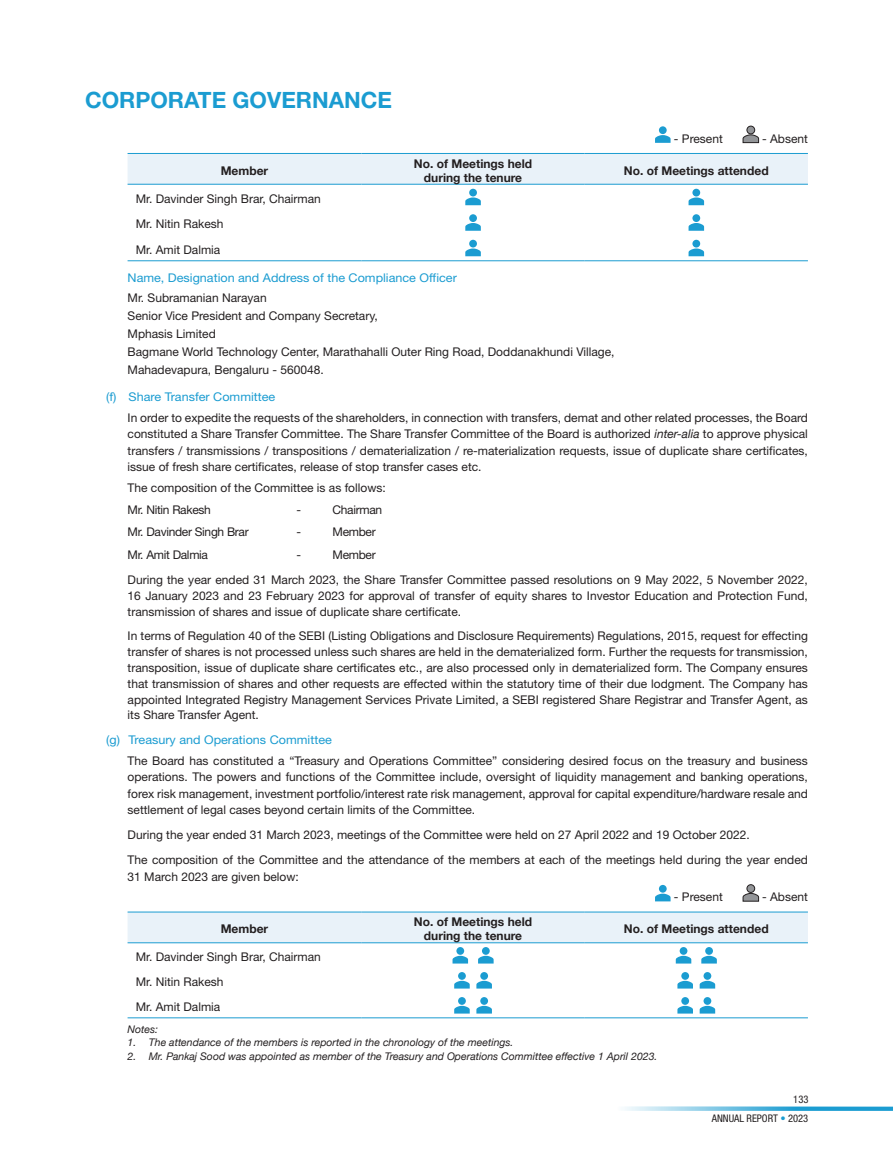
<style>
.page{position:relative;width:893px;height:1161px;background:#fff}
.page>*{position:absolute;margin:0;border:0;box-sizing:border-box;transform-origin:0 0}
.t1{font:700 22.5px "Helvetica Neue LT Std";color:#1b9cd1}
.t2{font:12px/16.5px "Helvetica Neue";color:#231f20}
.t3{font:700 12px/14.4px "Helvetica Neue";color:#231f20;text-align:center}
.t4{font:12px "Helvetica Neue";color:#1b9cd1;scale:1.05 1}
.t5{font:12px "Helvetica Neue";letter-spacing:-.025em;color:#231f20}
.t6{font:italic 10.5px "Helvetica Neue";color:#231f20}
.t7{font:condensed 10.5px "Helvetica Neue LT Std";color:#231f20}
.s1{font-style:italic}
.s2{color:#1b9cd1}
</style>
<div class="page">
<div style="left:659px;top:126px;width:8px;height:8px;background:#1b9cd1;border-radius:50%"></div>
<svg style="left:655px;top:135px;width:16px;height:8px"></svg>
<div style="left:747px;top:126px;width:8px;height:8px;background:#939598;border-radius:50%"></div>
<div style="left:747px;top:126px;width:8px;height:8px;border:1px solid #231f20;border-radius:50%"></div>
<svg style="left:743px;top:134px;width:16px;height:9px"></svg>
<div style="left:128px;top:154px;width:680px;height:30px;background:#e9f2f9"></div>
<hr style="left:128px;top:153px;width:233px;height:1px;background:#1b9cd1">
<hr style="left:361px;top:153px;width:224px;height:1px;background:#1b9cd1">
<hr style="left:585px;top:153px;width:223px;height:1px;background:#1b9cd1">
<hr style="left:128px;top:184px;width:233px;height:1px;background:#1b9cd1">
<hr style="left:361px;top:184px;width:224px;height:1px;background:#1b9cd1">
<hr style="left:585px;top:184px;width:223px;height:1px;background:#1b9cd1">
<hr style="left:128px;top:260px;width:233px;height:1px;background:#1b9cd1">
<hr style="left:361px;top:260px;width:224px;height:1px;background:#1b9cd1">
<hr style="left:585px;top:260px;width:223px;height:1px;background:#1b9cd1">
<div style="left:469px;top:189px;width:8px;height:7px;background:#1b9cd1;border-radius:50%"></div>
<svg style="left:465px;top:197px;width:16px;height:8px"></svg>
<div style="left:692px;top:189px;width:8px;height:7px;background:#1b9cd1;border-radius:50%"></div>
<svg style="left:688px;top:197px;width:16px;height:8px"></svg>
<div style="left:469px;top:214px;width:8px;height:8px;background:#1b9cd1;border-radius:50%"></div>
<svg style="left:465px;top:223px;width:16px;height:8px"></svg>
<div style="left:692px;top:214px;width:8px;height:8px;background:#1b9cd1;border-radius:50%"></div>
<svg style="left:688px;top:223px;width:16px;height:8px"></svg>
<div style="left:469px;top:240px;width:8px;height:7px;background:#1b9cd1;border-radius:50%"></div>
<svg style="left:465px;top:248px;width:16px;height:8px"></svg>
<div style="left:692px;top:240px;width:8px;height:7px;background:#1b9cd1;border-radius:50%"></div>
<svg style="left:688px;top:248px;width:16px;height:8px"></svg>
<div style="left:659px;top:885px;width:8px;height:8px;background:#1b9cd1;border-radius:50%"></div>
<svg style="left:655px;top:893px;width:16px;height:8px"></svg>
<div style="left:747px;top:885px;width:8px;height:7px;background:#939598;border-radius:50%"></div>
<div style="left:747px;top:884px;width:8px;height:9px;border:1px solid #231f20;border-radius:50%"></div>
<svg style="left:743px;top:893px;width:16px;height:8px"></svg>
<div style="left:128px;top:913px;width:680px;height:29px;background:#e9f2f9"></div>
<hr style="left:128px;top:912px;width:233px;height:1px;background:#1b9cd1">
<hr style="left:361px;top:912px;width:224px;height:1px;background:#1b9cd1">
<hr style="left:585px;top:912px;width:223px;height:1px;background:#1b9cd1">
<hr style="left:128px;top:942px;width:233px;height:1px;background:#1b9cd1">
<hr style="left:361px;top:942px;width:224px;height:1px;background:#1b9cd1">
<hr style="left:585px;top:942px;width:223px;height:1px;background:#1b9cd1">
<hr style="left:128px;top:1017px;width:233px;height:1px;background:#1b9cd1">
<hr style="left:361px;top:1017px;width:224px;height:1px;background:#1b9cd1">
<hr style="left:585px;top:1017px;width:223px;height:1px;background:#1b9cd1">
<div style="left:456px;top:947px;width:8px;height:8px;background:#1b9cd1;border-radius:50%"></div>
<svg style="left:452px;top:956px;width:16px;height:7px"></svg>
<div style="left:482px;top:947px;width:8px;height:8px;background:#1b9cd1;border-radius:50%"></div>
<svg style="left:478px;top:956px;width:16px;height:7px"></svg>
<div style="left:680px;top:947px;width:7px;height:8px;background:#1b9cd1;border-radius:50%"></div>
<svg style="left:676px;top:956px;width:15px;height:7px"></svg>
<div style="left:705px;top:947px;width:8px;height:8px;background:#1b9cd1;border-radius:50%"></div>
<svg style="left:701px;top:956px;width:16px;height:7px"></svg>
<div style="left:458px;top:972px;width:8px;height:8px;background:#1b9cd1;border-radius:50%"></div>
<svg style="left:454px;top:981px;width:16px;height:7px"></svg>
<div style="left:480px;top:972px;width:8px;height:8px;background:#1b9cd1;border-radius:50%"></div>
<svg style="left:476px;top:981px;width:16px;height:7px"></svg>
<div style="left:681px;top:972px;width:8px;height:8px;background:#1b9cd1;border-radius:50%"></div>
<svg style="left:677px;top:981px;width:16px;height:7px"></svg>
<div style="left:703px;top:972px;width:8px;height:8px;background:#1b9cd1;border-radius:50%"></div>
<svg style="left:700px;top:981px;width:15px;height:7px"></svg>
<div style="left:458px;top:997px;width:8px;height:8px;background:#1b9cd1;border-radius:50%"></div>
<svg style="left:454px;top:1006px;width:16px;height:7px"></svg>
<div style="left:480px;top:997px;width:8px;height:8px;background:#1b9cd1;border-radius:50%"></div>
<svg style="left:476px;top:1006px;width:16px;height:7px"></svg>
<div style="left:681px;top:997px;width:8px;height:8px;background:#1b9cd1;border-radius:50%"></div>
<svg style="left:677px;top:1006px;width:16px;height:7px"></svg>
<div style="left:703px;top:997px;width:8px;height:8px;background:#1b9cd1;border-radius:50%"></div>
<svg style="left:700px;top:1006px;width:15px;height:7px"></svg>
<svg style="left:625px;top:1106px;width:268px;height:5px"></svg>
<h1 class="t1" style="left:85px;top:86px;width:309px">CORPORATE GOVERNANCE</h1>
<p class="t2" style="left:674px;top:130px;width:50px">- Present</p>
<p class="t2" style="left:762px;top:130px;width:47px">- Absent</p>
<p class="t3" style="left:221px;top:163px;width:49px">Member</p>
<p class="t3" style="left:414px;top:156px;width:120px">No. of Meetings held during the tenure</p>
<p class="t3" style="left:624px;top:163px;width:146px">No. of Meetings attended</p>
<p class="t2" style="left:136px;top:185px;width:187px;line-height:25.5px">Mr. Davinder Singh Brar, Chairman<br>Mr. Nitin Rakesh<br>Mr. Amit Dalmia</p>
<p class="t4" style="left:128px;top:271px;width:315px">Name, Designation and Address of the Compliance Officer</p>
<p class="t2" style="left:128px;top:289px;width:488px;line-height:18px">Mr. Subramanian Narayan<br>Senior Vice President and Company Secretary,<br>Mphasis Limited<br>Bagmane World Technology Center, Marathahalli Outer Ring Road, Doddanakhundi Village, Mahadevapura, Bengaluru - 560048.</p>
<p class="t4" style="left:106px;top:389px;width:162px">(f) Share Transfer Committee</p>
<p class="t2" style="left:128px;top:409px;width:682px;text-align:justify">In order to expedite the requests of the shareholders, in connection with transfers, demat and other related processes, the Board constituted a Share Transfer Committee. The Share Transfer Committee of the Board is authorized <span class="s1">inter-alia</span> to approve physical transfers / transmissions / transpositions / dematerialization / re-materialization requests, issue of duplicate share certificates, issue of fresh share certificates, release of stop transfer cases etc.</p>
<p class="t2" style="left:128px;top:476px;width:260px;line-height:22.2px">The composition of the Committee is as follows:<br>Mr. Nitin Rakesh</p>
<p class="t2" style="left:297px;top:501px;width:6px">-</p>
<p class="t5" style="left:333px;top:503px;width:51px">Chairman</p>
<p class="t5" style="left:128px;top:525px;width:123px">Mr. Davinder Singh Brar</p>
<p class="t2" style="left:297px;top:524px;width:6px">-</p>
<p class="t2" style="left:333px;top:524px;width:45px">Member</p>
<p class="t5" style="left:128px;top:547px;width:82px">Mr. Amit Dalmia</p>
<p class="t2" style="left:297px;top:546px;width:6px">-</p>
<p class="t2" style="left:128px;top:542px;width:682px;line-height:25px;text-indent:205px">Member<br>During the year ended 31 March 2023, the Share Transfer Committee passed resolutions on 9 May 2022, 5 November 2022,</p>
<p class="t2" style="left:128px;top:587px;width:682px;line-height:15.9px">16 January 2023 and 23 February 2023 for approval of transfer of equity shares to Investor Education and Protection Fund, transmission of shares and issue of duplicate share certificate.</p>
<p class="t2" style="left:128px;top:627px;width:682px;line-height:15.9px;text-align:justify">In terms of Regulation 40 of the SEBI (Listing Obligations and Disclosure Requirements) Regulations, 2015, request for effecting transfer of shares is not processed unless such shares are held in the dematerialized form. Further the requests for transmission, transposition, issue of duplicate share certificates etc., are also processed only in dematerialized form. The Company ensures that transmission of shares and other requests are effected within the statutory time of their due lodgment. The Company has appointed Integrated Registry Management Services Private Limited, a SEBI registered Share Registrar and Transfer Agent, as its Share Transfer Agent.</p>
<p class="t4" style="left:106px;top:732px;width:216px">(g) Treasury and Operations Committee</p>
<p class="t2" style="left:128px;top:752px;width:682px;text-align:justify">The Board has constituted a “Treasury and Operations Committee” considering desired focus on the treasury and business operations. The powers and functions of the Committee include, oversight of liquidity management and banking operations, forex risk management, investment portfolio/interest rate risk management, approval for capital expenditure/hardware resale and settlement of legal cases beyond certain limits of the Committee.</p>
<p class="t2" style="left:128px;top:822px;width:682px;line-height:25px">During the year ended 31 March 2023, meetings of the Committee were held on 27 April 2022 and 19 October 2022.<br>The composition of the Committee and the attendance of the members at each of the meetings held during the year ended</p>
<p class="t2" style="left:128px;top:868px;width:173px">31 March 2023 are given below:</p>
<p class="t2" style="left:674px;top:889px;width:50px">- Present</p>
<p class="t2" style="left:762px;top:889px;width:47px">- Absent</p>
<p class="t3" style="left:221px;top:921px;width:49px">Member</p>
<p class="t3" style="left:414px;top:914px;width:120px">No. of Meetings held during the tenure</p>
<p class="t3" style="left:624px;top:921px;width:146px">No. of Meetings attended</p>
<p class="t2" style="left:136px;top:944px;width:187px;line-height:25px">Mr. Davinder Singh Brar, Chairman<br>Mr. Nitin Rakesh<br>Mr. Amit Dalmia</p>
<p class="t6" style="left:128px;top:1023px;width:32px">Notes:</p>
<p class="t6" style="left:128px;top:1036px;width:387px">1. The attendance of the members is reported in the chronology of the meetings.</p>
<p class="t6" style="left:128px;top:1050px;width:531px">2. Mr. Pankaj Sood was appointed as member of the Treasury and Operations Committee effective 1 April 2023.</p>
<p class="t7" style="left:793px;top:1093px;width:17px">133</p>
<p class="t7" style="left:712px;top:1112px;width:98px">ANNUAL REPORT <span class="s2">•</span> 2023</p>
</div>
